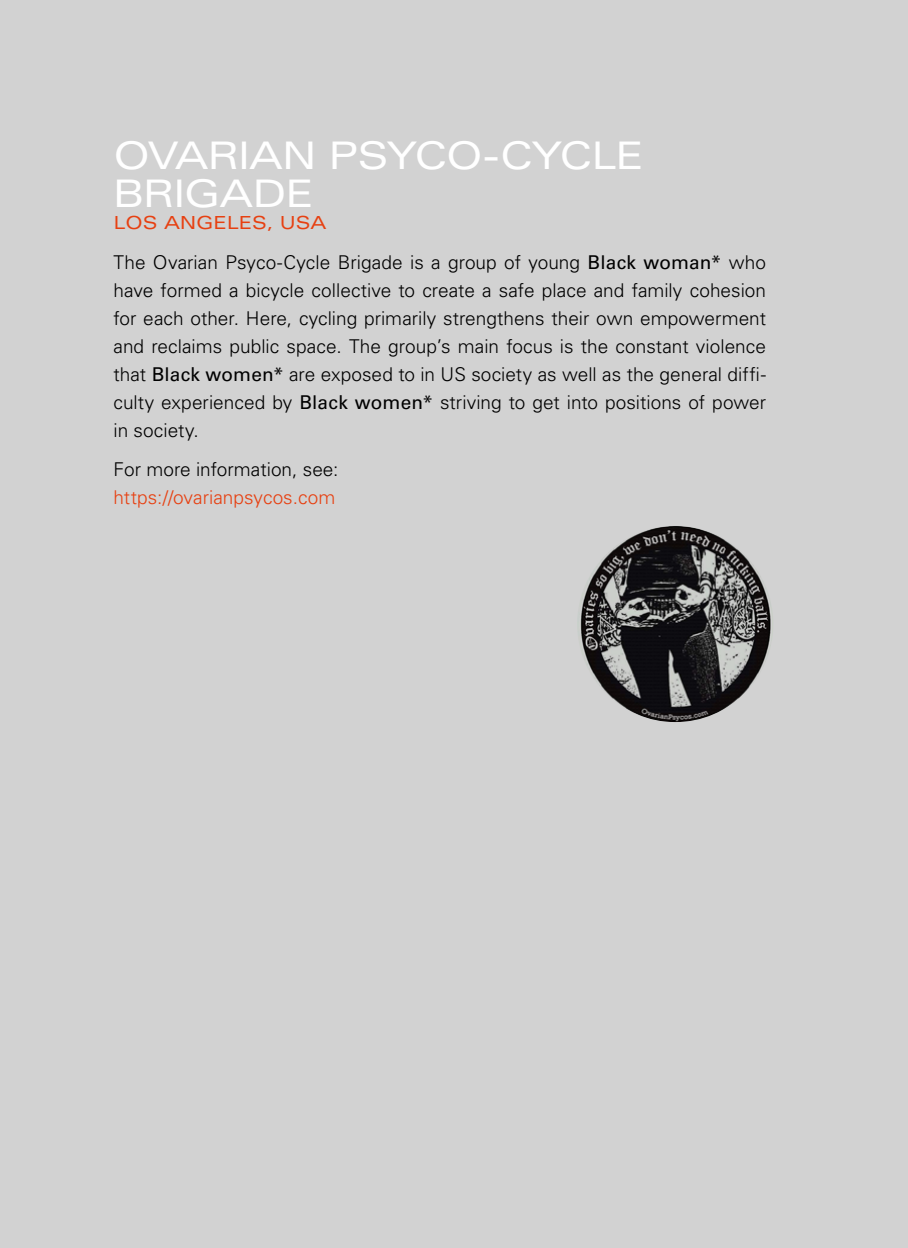
<style>
.page{position:relative;width:908px;height:1248px;background:#fff}
.page>*{position:absolute;margin:0;border:0;box-sizing:border-box;transform-origin:0 0}
.TITLE_LIGHT{font:expanded 38px/38px "Univers LT Std";letter-spacing:-.03em;color:#fff}
.TXT{font:300 19px/28px "Univers LT Std";color:#000;text-align:justify}
.TXT-2{font:300 19px/28px "Univers LT Std";color:#e74011}
.SUBTITLE_2{font:expanded 18px "Univers LT Std";color:#e74011}
.s1{font-weight:400}
.s2{color:#000}
</style>
<div class="page">
<div style="left:0;top:0;width:907px;height:1247px;background:#d2d2d2"></div>
<img style="left:577px;top:526px;width:196px;height:196px;border-radius:98px">
<p class="TITLE_LIGHT" style="left:113px;top:136px;width:531px">OVARIAN PSYCO-CYCLE<br>BRIGADE</p>
<p class="SUBTITLE_2" style="left:113px;top:212px;width:214px">LOS ANGELES, USA</p>
<p class="TXT" style="left:113px;top:248px;width:654px">The Ovarian Psyco-Cycle Brigade is a group of young <span class="s1">Black woman*</span> who have formed a bicycle collective to create a safe place and family cohesion for each other. Here, cycling primarily strengthens their own empowerment and reclaims public space. The group’s main focus is the constant violence that <span class="s1">Black women*</span> are exposed to in US society as well as the general diffi&shy;culty experienced by <span class="s1">Black women*</span> striving to get into positions of power in society.</p>
<p class="TXT-2" style="left:113px;top:455px;width:226px"><span class="s2">For more information, see: </span>https://ovarianpsycos.com</p>
</div>
